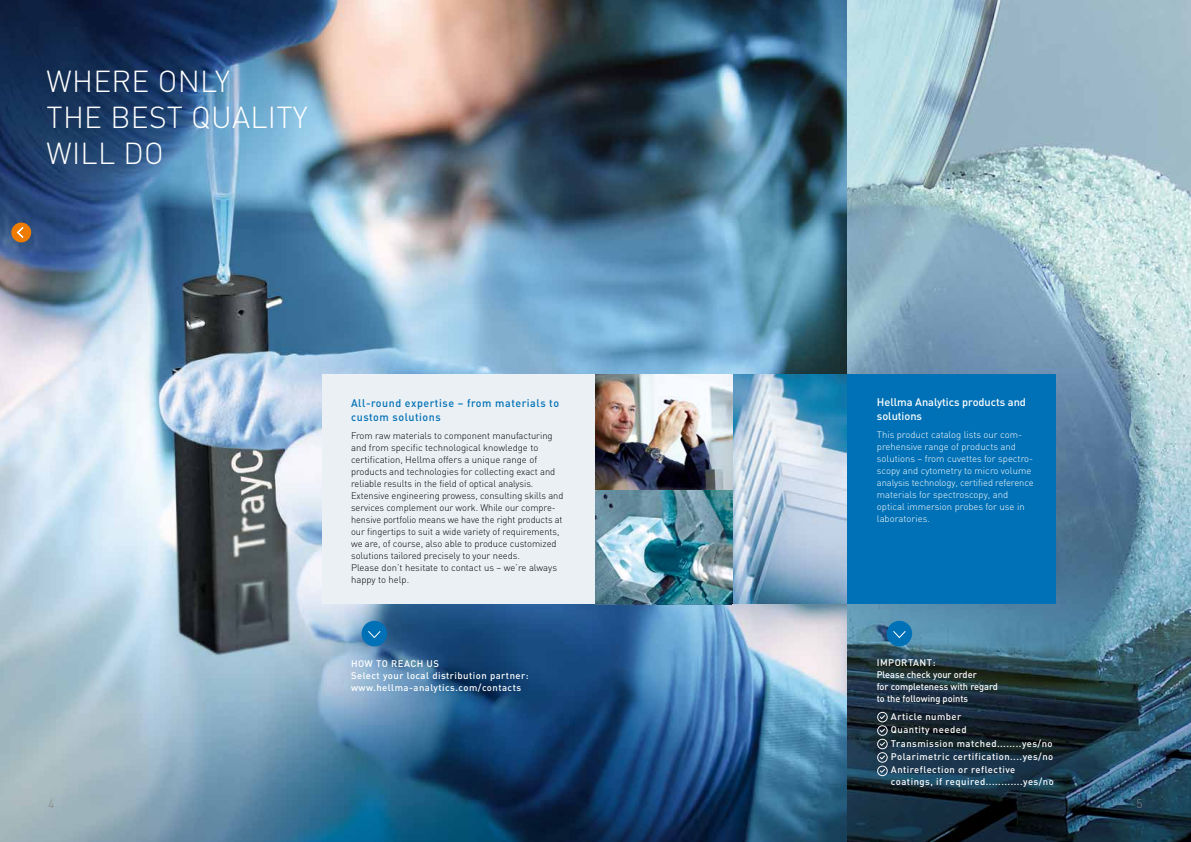
<style>
.page{position:relative;width:1191px;height:842px;background:#fff}
.page>*{position:absolute;margin:0;border:0;box-sizing:border-box;transform-origin:0 0}
.t1{font:300 30px/36px "DIN";letter-spacing:.01em;color:#fff}
.t2{font:300 12px "DIN";color:#868786}
.t3{font:500 11px/14px "DIN";letter-spacing:.05em;color:#0071b6}
.t4{font:500 11px/14px "DIN";letter-spacing:-.005em;color:#fff}
.t5{font:300 9.5px/12px "DIN";letter-spacing:-.005em;color:#000}
.t6{font:500 9.5px/13.4px "DIN";letter-spacing:.05em;color:#fff}
.t7{font:300 9.5px/12px "DIN";color:#fff}
.t8{font:500 9.5px/12px "DIN";color:#fff}
</style>
<div class="page">
<img style="left:0;top:0;width:847px;height:842px">
<img style="left:847px;top:0;width:344px;height:842px">
<img style="left:595px;top:374px;width:252px;height:230px">
<div style="left:847px;top:374px;width:209px;height:230px;background:#0071b6"></div>
<div style="left:322px;top:374px;width:273px;height:230px;background:#ebf0f4"></div>
<div style="left:886px;top:621px;width:26px;height:25px;background:#0071b6;border-radius:50%"></div>
<svg style="left:893px;top:631px;width:12px;height:7px"></svg>
<div style="left:361px;top:621px;width:26px;height:25px;background:#0071b6;border-radius:50%"></div>
<svg style="left:368px;top:631px;width:12px;height:7px"></svg>
<img style="left:595px;top:490px;width:137px;height:114px">
<svg style="left:877px;top:712px;width:10px;height:64px"></svg>
<div style="left:11px;top:223px;width:20px;height:19px;background:#ef7c00;border-radius:50%"></div>
<svg style="left:17px;top:227px;width:6px;height:11px"></svg>
<h1 class="t1" style="left:47px;top:63px;width:263px">WHERE ONLY<br>THE BEST QUALITY<br>WILL DO</h1>
<p class="t3" style="left:351px;top:395px;width:210px">All-round expertise – from materials to custom solutions</p>
<p class="t5" style="left:351px;top:429px;width:214px">From raw materials to component manufacturing and from specific technological knowledge to certification, Hellma offers a unique range of products and technologies for collecting exact and reliable results in the field of optical analysis.<br>Extensive engineering prowess, consulting skills and services complement our work. While our compre&shy;hensive portfolio means we have the right products at our fingertips to suit a wide variety of requirements, we are, of course, also able to produce customized solutions tailored precisely to your needs.<br>Please don’t hesitate to contact us – we’re always happy to help.</p>
<p class="t6" style="left:351px;top:657px;width:179px;line-height:12px">HOW TO REACH US<br>Select your local distribution partner: www.hellma-analytics.com/contacts</p>
<p class="t4" style="left:877px;top:395px;width:151px">Hellma Analytics products and solutions</p>
<p class="t7" style="left:877px;top:428px;width:158px">This product catalog lists our com&shy;prehensive range of products and solutions – from cuvettes for spectro&shy;scopy and cytometry to micro volume analysis technology, certified reference materials for spectroscopy, and optical immersion probes for use in laboratories.</p>
<p class="t8" style="left:876px;top:656px;width:123px">IMPORTANT:<br>Please check your order<br>for completeness with regard to the following points</p>
<p class="t6" style="left:891px;top:709px;width:164px">Article number<br>Quantity needed<br>Transmission matched........yes/no<br>Polarimetric certification....yes/no<br>Antireflection or reflective</p>
<p class="t6" style="left:891px;top:775px;width:164px">coatings, if required............yes/no</p>
<p class="t2" style="left:48px;top:796px;width:8px">4</p>
<p class="t2" style="left:1136px;top:796px;width:8px">5</p>
</div>
